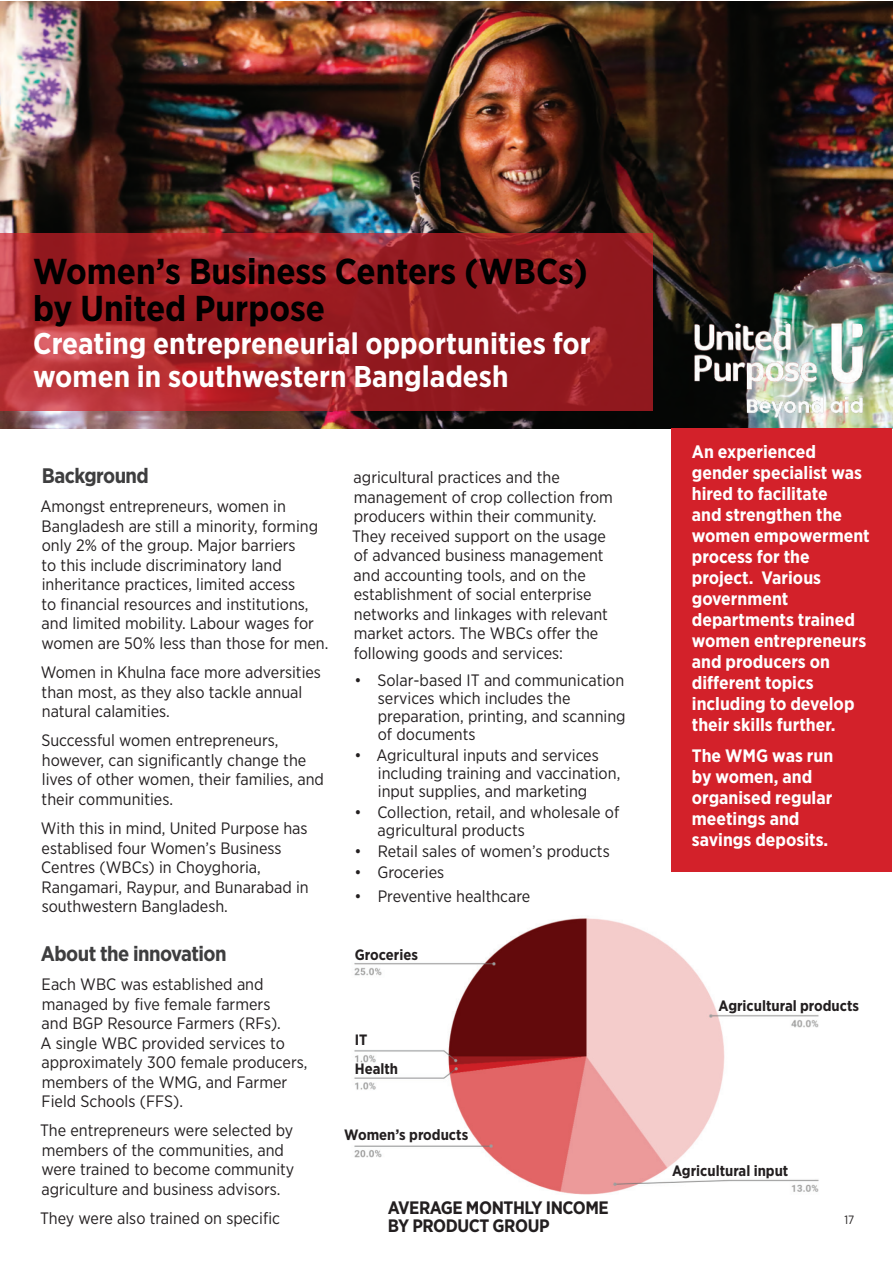
<style>
.page{position:relative;width:893px;height:1263px;background:#fff}
.page>*{position:absolute;margin:0;border:0;box-sizing:border-box;transform-origin:0 0}
.t1{font:700 36px/37.5px "Gotham Narrow";color:#000}
.t2{font:700 30px/33px "Gotham Narrow";color:#fff}
.t3{font:700 21px "Gotham Narrow";letter-spacing:-.025em;color:#3e3e3f}
.t4{font:700 18px/21px "Gotham Narrow";color:#fff}
.t5{font:700 18px/18px "Gotham Narrow";letter-spacing:-.025em;color:#231f20}
.t6{font:16.5px/19.5px "Gotham Narrow";color:#231f20}
.t7{font:700 15px "Gotham Narrow";color:#231f20}
.t8{font:12px "Gotham Narrow";color:#231f20}
</style>
<div class="page">
<img style="left:0;top:2px;width:893px;height:426px">
<hr style="left:892px;top:370px;width:1px;height:885px;background:#fff">
<div style="left:671px;top:428px;width:220px;height:444px;background:#d3212a"></div>
<img style="left:695px;top:321px;width:167px;height:97px">
<svg style="left:0;top:233px;width:652px;height:177px;background:#a02227"></svg>
<img style="left:354px;top:918px;width:465px;height:277px">
<h1 class="t1" style="left:33px;top:252px;width:556px">Women’s Business Centers (WBCs) by United Purpose</h1>
<h2 class="t2" style="left:33px;top:327px;width:559px">Creating entrepreneurial opportunities for women in southwestern Bangladesh</h2>
<p class="t3" style="left:42px;top:462px;width:109px">Background</p>
<p class="t6" style="left:40px;top:496px;width:290px">Amongst entrepreneurs, women in Bangladesh are still a minority, forming only 2% of the group. Major barriers<br>to this include discriminatory land inheritance practices, limited access<br>to financial resources and institutions, and limited mobility. Labour wages for women are 50% less than those for men.</p>
<p class="t6" style="left:41px;top:662px;width:282px">Women in Khulna face more adversities than most, as they also tackle annual natural calamities.</p>
<p class="t6" style="left:41px;top:730px;width:284px">Successful women entrepreneurs, however, can significantly change the lives of other women, their families, and their communities.</p>
<p class="t6" style="left:41px;top:818px;width:269px">With this in mind, United Purpose has establised four Women’s Business Centres (WBCs) in Choyghoria, Rangamari, Raypur, and Bunarabad in southwestern Bangladesh.</p>
<p class="t3" style="left:41px;top:940px;width:187px">About the innovation</p>
<p class="t6" style="left:40px;top:974px;width:269px">Each WBC was established and managed by five female farmers<br>and BGP Resource Farmers (RFs).<br>A single WBC provided services to approximately 300 female producers, members of the WMG, and Farmer<br>Field Schools (FFS).</p>
<p class="t6" style="left:40px;top:1120px;width:256px">The entrepreneurs were selected by members of the communities, and were trained to become community agriculture and business advisors.</p>
<p class="t6" style="left:40px;top:1208px;width:241px">They were also trained on specific</p>
<p class="t6" style="left:352px;top:467px;width:262px">agricultural practices and the management of crop collection from producers within their community.<br>They received support on the usage of advanced business management and accounting tools, and on the establishment of social enterprise networks and linkages with relevant market actors. The WBCs offer the following goods and services:</p>
<p class="t6" style="left:378px;top:671px;width:249px;line-height:18px;text-indent:-23px">• Solar-based IT and communication services which includes the preparation, printing, and scanning of documents</p>
<p class="t6" style="left:378px;top:746px;width:244px;line-height:18px;text-indent:-24px">• Agricultural inputs and services including training and vaccination, input supplies, and marketing</p>
<p class="t6" style="left:378px;top:803px;width:243px;line-height:18px;text-indent:-23px">• Collection, retail, and wholesale of agricultural products</p>
<p class="t6" style="left:354px;top:841px;width:257px">• Retail sales of women’s products</p>
<p class="t6" style="left:354px;top:862px;width:91px">• Groceries</p>
<p class="t6" style="left:354px;top:886px;width:178px">• Preventive healthcare</p>
<p class="t7" style="left:355px;top:945px;width:65px">Groceries</p>
<p class="t7" style="left:355px;top:1030px;width:14px">IT</p>
<p class="t7" style="left:355px;top:1059px;width:45px">Health</p>
<p class="t7" style="left:344px;top:1125px;width:125px">Women’s products</p>
<p class="t5" style="left:388px;top:1199px;width:222px">AVERAGE MONTHLY INCOME<br>BY PRODUCT GROUP</p>
<p class="t4" style="left:692px;top:441px;width:179px">An experienced gender specialist was hired to facilitate<br>and strengthen the women empowerment process for the project. Various government departments trained women entrepreneurs and producers on different topics including to develop their skills further.</p>
<p class="t4" style="left:692px;top:745px;width:143px">The WMG was run by women, and organised regular meetings and savings deposits.</p>
<p class="t7" style="left:718px;top:996px;width:142px">Agricultural products</p>
<p class="t7" style="left:672px;top:1161px;width:118px">Agricultural input</p>
<p class="t8" style="left:844px;top:1212px;width:11px">17</p>
</div>
